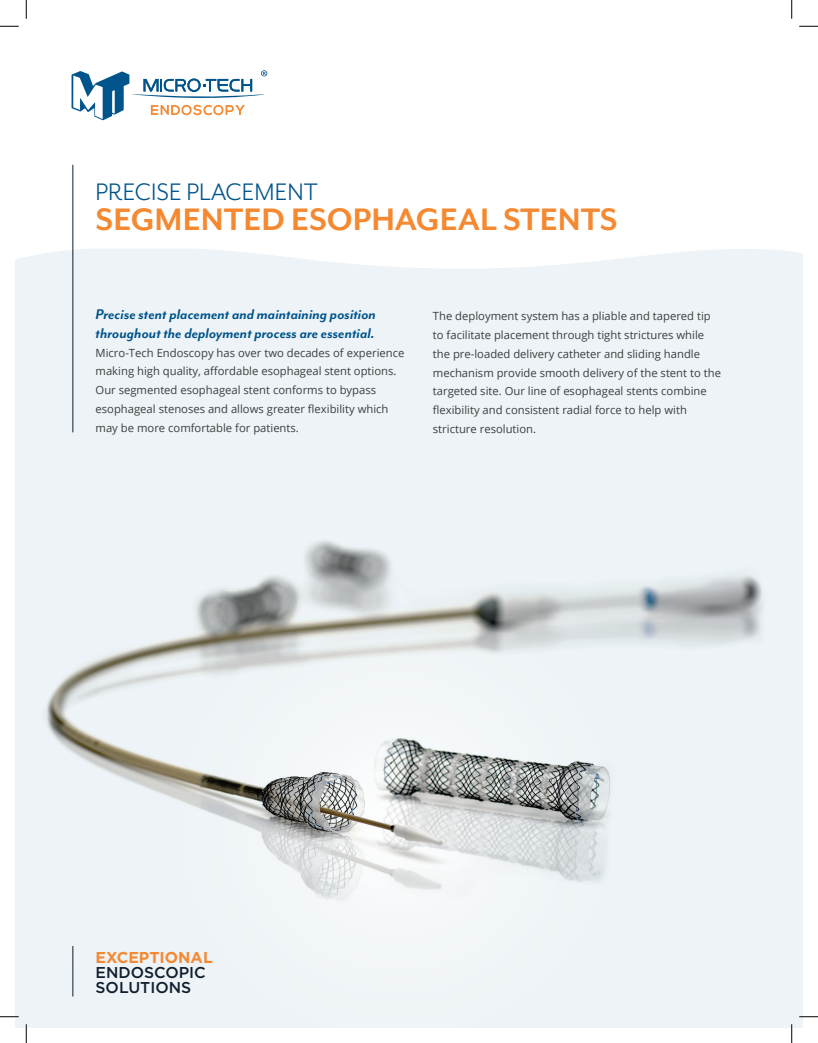
<style>
.page{position:relative;width:818px;height:1043px;background:#fff}
.page>*{position:absolute;margin:0;border:0;box-sizing:border-box;transform-origin:0 0}
.t1{font:700 35.75px "Mr Eaves San OT";color:#f58932}
.t2{font:27.5px "Mr Eaves San OT";color:#00548b}
.t3{font:italic 700 16.25px/18.8px "Mr Eaves Mod OT";color:#00548b}
.t4{font:500 15.75px/14.6px "Gotham";color:#101f2e}
.t5{font:700 15.75px "Gotham";color:#f58932}
.t6{font:11.25px/18.8px "Open Sans";color:#3e3e3f}
</style>
<div class="page">
<div style="left:15px;top:248px;width:787px;height:780px;background:#edf3f6"></div>
<hr style="left:72px;top:165px;width:1px;height:267px;background:#101f2e">
<hr style="left:72px;top:946px;width:1px;height:50px;background:#101f2e">
<svg style="left:72px;top:70px;width:195px;height:50px"></svg>
<img style="left:19px;top:456px;width:783px;height:512px">
<svg style="left:0;top:25px;width:19px;height:2px"></svg>
<svg style="left:799px;top:25px;width:19px;height:2px"></svg>
<svg style="left:0;top:1015px;width:19px;height:2px"></svg>
<svg style="left:799px;top:1015px;width:19px;height:2px"></svg>
<svg style="left:25px;top:0;width:2px;height:19px"></svg>
<svg style="left:25px;top:1024px;width:2px;height:18px"></svg>
<svg style="left:791px;top:0;width:1px;height:19px"></svg>
<svg style="left:790px;top:1024px;width:2px;height:18px"></svg>
<h2 class="t2" style="left:96px;top:177px;width:224px">PRECISE PLACEMENT</h2>
<h1 class="t1" style="left:96px;top:200px;width:523px">SEGMENTED ESOPHAGEAL STENTS</h1>
<h3 class="t3" style="left:96px;top:305px;width:282px">Precise stent placement and maintaining position throughout the deployment process are essential.</h3>
<p class="t6" style="left:96px;top:343px;width:310px">Micro-Tech Endoscopy has over two decades of experience making high quality, affordable esophageal stent options.<br>Our segmented esophageal stent conforms to bypass esophageal stenoses and allows greater flexibility which may be more comfortable for patients.</p>
<p class="t6" style="left:433px;top:307px;width:289px">The deployment system has a pliable and tapered tip to facilitate placement through tight strictures while the pre-loaded delivery catheter and sliding handle mechanism provide smooth delivery of the stent to the targeted site. Our line of esophageal stents combine flexibility and consistent radial force to help with stricture resolution.</p>
<h3 class="t5" style="left:96px;top:948px;width:119px">EXCEPTIONAL</h3>
<h3 class="t4" style="left:96px;top:964px;width:112px">ENDOSCOPIC<br>SOLUTIONS</h3>
</div>
